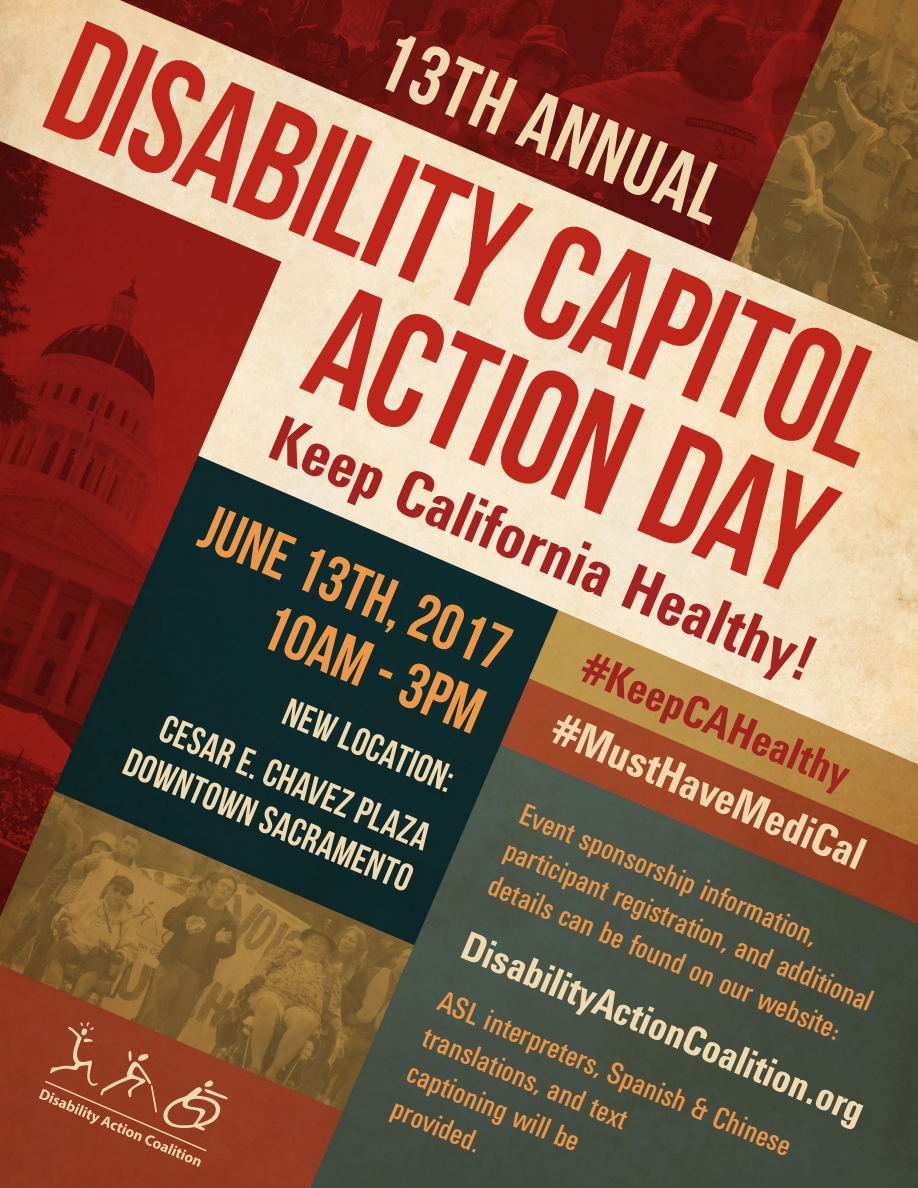
<style>
.page{position:relative;width:918px;height:1188px;background:#fff}
.page>*{position:absolute;margin:0;border:0;box-sizing:border-box;transform-origin:0 0}
.t1{font:163.8px "Bebas Neue";color:#bd261b;scale:.95 1}
.t2{font:84px "Bebas Neue";color:#f0d9ae}
.t3{font:700 64.5px "Univers Condensed BQ";color:#a32321}
.t4{font:64.5px/67.3px "Bebas Neue";color:#ed9748;text-align:right}
.t5{font:700 45px "Univers Condensed BQ";color:#f0d9ae}
.t6{font:700 45px "Univers Condensed BQ";color:#a32321}
.t7{font:700 40.5px "Univers Condensed BQ";color:#f0d9ae}
.t8{font:39px/63.2px "Bebas Neue";color:#f0d9ae;text-align:right}
.t9{font:30px/39.2px "Univers Condensed BQ";color:#ed9748}
</style>
<div class="page">
<img style="left:0;top:0;width:918px;height:1188px">
<svg style="left:39px;top:1022px;width:189px;height:145px;background:#9a4d2f"></svg>
<h1 class="t1" style="left:94px;top:-12px;width:936px;rotate:23deg">DISABILITY CAPITOL</h1>
<h2 class="t2" style="left:400px;top:13px;width:370px;rotate:23deg">13th Annual</h2>
<h1 class="t1" style="left:355px;top:252px;width:574px;rotate:23deg">ACTION DAY</h1>
<h3 class="t3" style="left:289px;top:401px;width:584px;rotate:23deg">Keep California Healthy!</h3>
<h3 class="t5" style="left:565px;top:702px;width:336px;rotate:23deg">#MustHaveMediCal</h3>
<h3 class="t4" style="left:217px;top:492px;width:331px;rotate:23deg">JUNE 13TH, 2017<br>10AM - 3PM</h3>
<h3 class="t6" style="left:594px;top:641px;width:288px;rotate:23deg">#KeepCAHealthy</h3>
<h3 class="t8" style="left:199px;top:638px;width:290px;rotate:23deg">New Location:<br>Cesar E. Chavez Plaza</h3>
<h3 class="t8" style="left:138px;top:730px;width:311px;rotate:23deg">Downtown Sacramento</h3>
<p class="t9" style="left:528px;top:795px;width:399px;rotate:23deg">Event sponsorship information, participant registration, and additional details can be found on our website:</p>
<h3 class="t7" style="left:473px;top:922px;width:434px;rotate:23deg">DisabilityActionCoalition.org</h3>
<p class="t9" style="left:446px;top:981px;width:383px;rotate:23deg">ASL interpreters, Spanish &amp; Chinese translations, and text<br>captioning will be<br>provided.</p>
</div>
